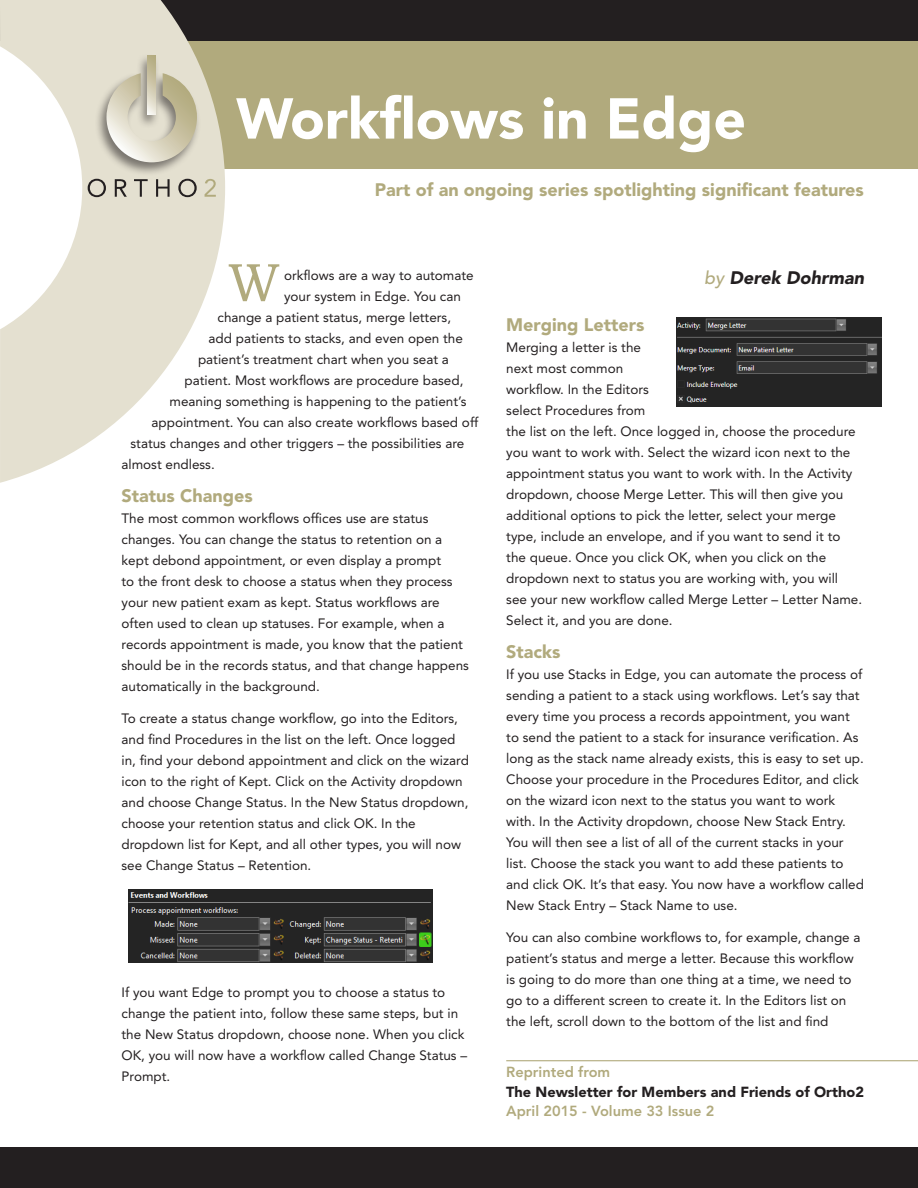
<style>
.page{position:relative;width:918px;height:1188px;background:#fff}
.page>*{position:absolute;margin:0;border:0;box-sizing:border-box;transform-origin:0 0}
.t1{font:900 57px "Avenir LT Std";color:#fff}
.First_paragraph{font:54.15px "Bookman Old Style";color:#b1aa7d}
.Article_Subtitle{font:900 18px "Avenir LT Std";color:#b1aa7d}
.Sub_Head{font:900 18px "Avenir LT Std";color:#b1aa7d}
.Byline{font:italic 900 18px "Avenir LT Std";color:#231f20}
.Newsletter_for{font:900 14.55px "Avenir LT Std";color:#231f20}
.Date_and_volume{font:800 14.55px "Avenir LT Std";color:#b1aa7d}
.Reprinted_from{font:800 14.55px "Avenir LT Std";color:#b1aa7d}
.Normal_paragraph{font:13.5px/21px "Avenir LT Std";color:#231f20}
.First_paragraph-2{font:13.5px "Avenir LT Std";color:#231f20}
.s1{font-weight:500;color:#b1aa7d}
</style>
<div class="page">
<div style="left:0;top:1148px;width:918px;height:40px;background:#231f20"></div>
<div style="left:171px;top:0;width:747px;height:169px;background:#b1aa7d"></div>
<div style="left:0;top:0;width:918px;height:40px;background:#231f20"></div>
<svg style="left:0;top:0;width:225px;height:483px;fill:#e4e0d0"></svg>
<div style="left:95px;top:72px;width:106px;height:105px;background:#231f20;opacity:.55"></div>
<svg style="left:106px;top:73px;width:91px;height:89px;background:#cfcab6"></svg>
<div style="left:136px;top:54px;width:24px;height:75px;background:#231f20;opacity:.55"></div>
<svg style="left:148px;top:56px;width:8px;height:59px"></svg>
<svg style="left:88px;top:179px;width:18px;height:18px"></svg>
<svg style="left:115px;top:179px;width:12px;height:18px"></svg>
<svg style="left:134px;top:179px;width:14px;height:18px"></svg>
<svg style="left:156px;top:179px;width:14px;height:18px"></svg>
<svg style="left:178px;top:179px;width:19px;height:18px"></svg>
<svg style="left:205px;top:179px;width:11px;height:18px"></svg>
<img style="left:129px;top:889px;width:303px;height:73px">
<img style="left:676px;top:318px;width:206px;height:88px">
<hr style="left:506px;top:1060px;width:412px;height:1px;background:#b1aa7d">
<p class="t1" style="left:236px;top:84px;width:511px">Workflows in Edge</p>
<p class="Article_Subtitle" style="left:375px;top:179px;width:491px">Part of an ongoing series spotlighting significant features</p>
<p class="First_paragraph" style="left:228px;top:247px;width:54px">W</p>
<p class="First_paragraph-2" style="left:284px;top:268px;width:191px">orkflows are a way to automate</p>
<p class="First_paragraph-2" style="left:284px;top:289px;width:178px">your system in Edge. You can</p>
<p class="First_paragraph-2" style="left:218px;top:310px;width:235px">change a patient status, merge letters,</p>
<p class="First_paragraph-2" style="left:208px;top:331px;width:256px">add patients to stacks, and even open the</p>
<p class="First_paragraph-2" style="left:198px;top:352px;width:252px">patient’s treatment chart when you seat a</p>
<p class="First_paragraph-2" style="left:184px;top:373px;width:280px">patient. Most workflows are procedure based,</p>
<p class="First_paragraph-2" style="left:170px;top:394px;width:299px">meaning something is happening to the patient’s</p>
<p class="First_paragraph-2" style="left:152px;top:415px;width:328px">appointment. You can also create workflows based off</p>
<p class="First_paragraph-2" style="left:130px;top:436px;width:335px">status changes and other triggers – the possibilities are</p>
<p class="First_paragraph-2" style="left:122px;top:457px;width:95px">almost endless.</p>
<p class="Sub_Head" style="left:122px;top:485px;width:133px">Status Changes</p>
<p class="Normal_paragraph" style="left:122px;top:508px;width:349px">The most common workflows offices use are status changes. You can change the status to retention on a kept debond appointment, or even display a prompt<br>to the front desk to choose a status when they process your new patient exam as kept. Status workflows are often used to clean up statuses. For example, when a records appointment is made, you know that the patient should be in the records status, and that change happens automatically in the background.</p>
<p class="Normal_paragraph" style="left:122px;top:708px;width:349px">To create a status change workflow, go into the Editors, and find Procedures in the list on the left. Once logged in, find your debond appointment and click on the wizard icon to the right of Kept. Click on the Activity dropdown and choose Change Status. In the New Status dropdown, choose your retention status and click OK. In the dropdown list for Kept, and all other types, you will now see Change Status – Retention.</p>
<p class="Normal_paragraph" style="left:122px;top:982px;width:347px">If you want Edge to prompt you to choose a status to change the patient into, follow these same steps, but in the New Status dropdown, choose none. When you click OK, you will now have a workflow called Change Status – Prompt.</p>
<p class="Byline" style="left:704px;top:266px;width:161px"><span class="s1">by</span> Derek Dohrman</p>
<p class="Sub_Head" style="left:506px;top:314px;width:140px">Merging Letters</p>
<p class="Normal_paragraph" style="left:506px;top:337px;width:357px">Merging a letter is the<br>next most common<br>workflow. In the Editors<br>select Procedures from<br>the list on the left. Once logged in, choose the procedure you want to work with. Select the wizard icon next to the appointment status you want to work with. In the Activity dropdown, choose Merge Letter. This will then give you additional options to pick the letter, select your merge type, include an envelope, and if you want to send it to the queue. Once you click OK, when you click on the dropdown next to status you are working with, you will see your new workflow called Merge Letter – Letter Name.<br>Select it, and you are done.</p>
<p class="Sub_Head" style="left:506px;top:640px;width:56px">Stacks</p>
<p class="Normal_paragraph" style="left:506px;top:663px;width:359px">If you use Stacks in Edge, you can automate the process of sending a patient to a stack using workflows. Let’s say that every time you process a records appointment, you want to send the patient to a stack for insurance verification. As long as the stack name already exists, this is easy to set up.<br>Choose your procedure in the Procedures Editor, and click on the wizard icon next to the status you want to work with. In the Activity dropdown, choose New Stack Entry.<br>You will then see a list of all of the current stacks in your list. Choose the stack you want to add these patients to and click OK. It’s that easy. You now have a workflow called New Stack Entry – Stack Name to use.</p>
<p class="Normal_paragraph" style="left:506px;top:927px;width:356px">You can also combine workflows to, for example, change a patient’s status and merge a letter. Because this workflow is going to do more than one thing at a time, we need to go to a different screen to create it. In the Editors list on the left, scroll down to the bottom of the list and find</p>
<p class="Reprinted_from" style="left:506px;top:1064px;width:106px">Reprinted from</p>
<p class="Newsletter_for" style="left:506px;top:1083px;width:359px">The Newsletter for Members and Friends of Ortho2</p>
<p class="Date_and_volume" style="left:506px;top:1103px;width:210px">April 2015 - Volume 33 Issue 2</p>
</div>
